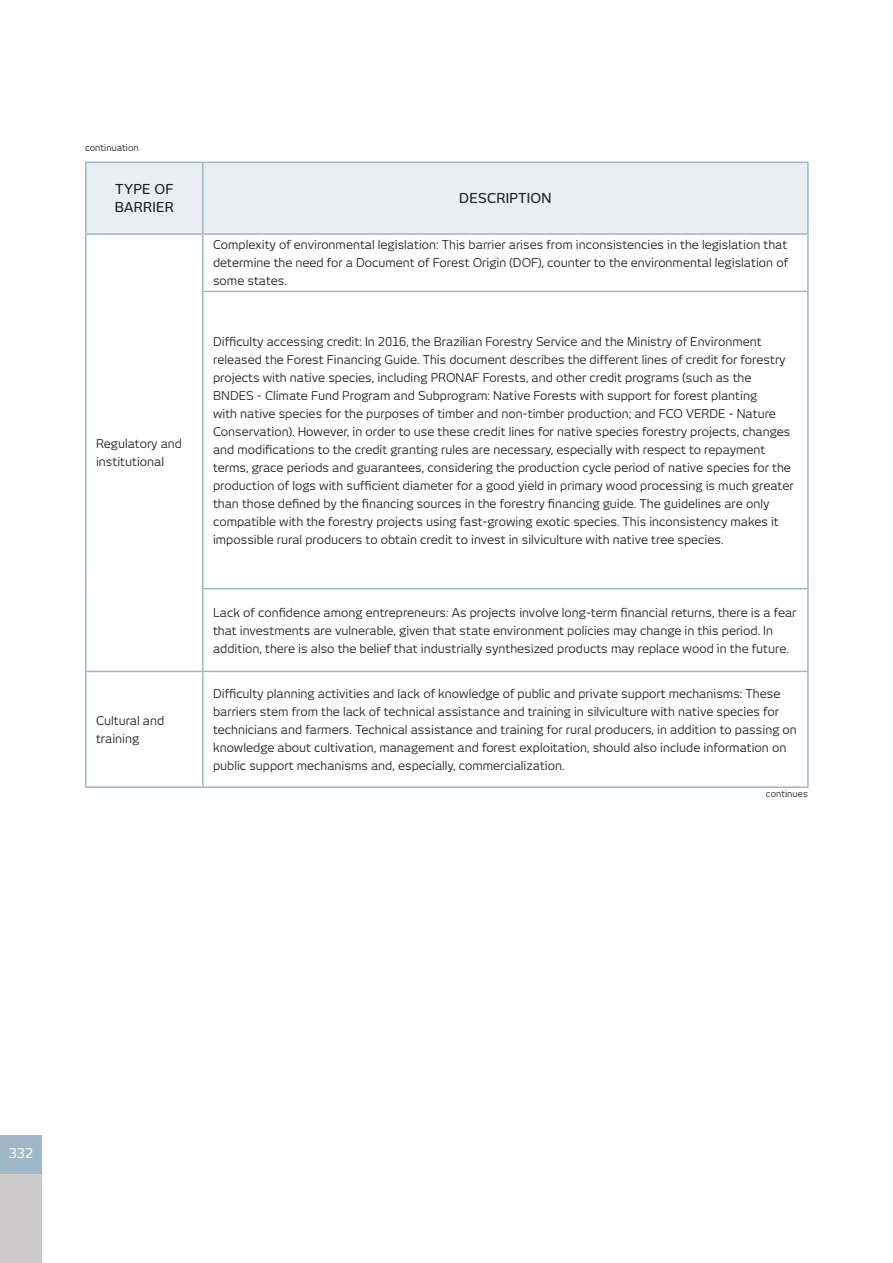
<style>
.page{position:relative;width:893px;height:1263px;background:#fff}
.page>*{position:absolute;margin:0;border:0;box-sizing:border-box;transform-origin:0 0}
.titulo_tabela{font:500 13.5px "New June";letter-spacing:.02em;color:#231f20}
.t1{font:500 13.5px "New June";color:#fff}
.texto_tabela{font:12px/18px "New June";color:#231f20}
.t2{font:9px "New June";color:#231f20}
</style>
<div class="page">
<div style="left:87px;top:163px;width:720px;height:70px;background:#e9eef1"></div>
<hr style="left:85px;top:162px;width:118px;height:1px;background:#a0b7c5">
<hr style="left:85px;top:163px;width:2px;height:70px;background:#a0b7c5">
<hr style="left:203px;top:162px;width:606px;height:1px;background:#a0b7c5">
<hr style="left:202px;top:163px;width:2px;height:70px;background:#a0b7c5">
<hr style="left:807px;top:163px;width:2px;height:70px;background:#a0b7c5">
<hr style="left:85px;top:233px;width:118px;height:2px;background:#a0b7c5">
<hr style="left:203px;top:233px;width:606px;height:2px;background:#a0b7c5">
<hr style="left:85px;top:235px;width:2px;height:56px;background:#a0b7c5">
<hr style="left:85px;top:291px;width:2px;height:298px;background:#a0b7c5">
<hr style="left:85px;top:589px;width:2px;height:82px;background:#a0b7c5">
<hr style="left:202px;top:235px;width:2px;height:56px;background:#a0b7c5">
<hr style="left:807px;top:235px;width:2px;height:56px;background:#a0b7c5">
<hr style="left:202px;top:291px;width:607px;height:1px;background:#a0b7c5">
<hr style="left:202px;top:292px;width:2px;height:296px;background:#a0b7c5">
<hr style="left:807px;top:292px;width:2px;height:296px;background:#a0b7c5">
<hr style="left:202px;top:588px;width:607px;height:1px;background:#a0b7c5">
<hr style="left:202px;top:589px;width:2px;height:82px;background:#a0b7c5">
<hr style="left:807px;top:589px;width:2px;height:82px;background:#a0b7c5">
<hr style="left:85px;top:671px;width:118px;height:1px;background:#a0b7c5">
<hr style="left:85px;top:672px;width:2px;height:114px;background:#a0b7c5">
<hr style="left:203px;top:671px;width:606px;height:1px;background:#a0b7c5">
<hr style="left:202px;top:672px;width:2px;height:114px;background:#a0b7c5">
<hr style="left:807px;top:672px;width:2px;height:114px;background:#a0b7c5">
<hr style="left:85px;top:786px;width:118px;height:2px;background:#a0b7c5">
<hr style="left:203px;top:786px;width:606px;height:2px;background:#a0b7c5">
<div style="left:0;top:1135px;width:42px;height:40px;background:#a0b7c5"></div>
<div style="left:0;top:1175px;width:42px;height:88px;background:#cdcbcc"></div>
<p class="t2" style="left:85px;top:142px;width:55px">continuation</p>
<p class="titulo_tabela" style="left:115px;top:182px;width:60px">TYPE OF</p>
<p class="titulo_tabela" style="left:115px;top:200px;width:61px">BARRIER</p>
<p class="texto_tabela" style="left:96px;top:435px;width:88px">Regulatory and institutional</p>
<p class="texto_tabela" style="left:96px;top:711px;width:70px">Cultural and training</p>
<p class="titulo_tabela" style="left:459px;top:191px;width:94px">DESCRIPTION</p>
<p class="texto_tabela" style="left:213px;top:236px;width:577px;text-align:justify">Complexity of environmental legislation: This barrier arises from inconsistencies in the legislation that determine the need for a Document of Forest Origin (DOF), counter to the environmental legislation of some states.</p>
<p class="texto_tabela" style="left:213px;top:332px;width:582px">Difficulty accessing credit: In 2016, the Brazilian Forestry Service and the Ministry of Environment released the Forest Financing Guide. This document describes the different lines of credit for forestry projects with native species, including PRONAF Forests, and other credit programs (such as the BNDES - Climate Fund Program and Subprogram: Native Forests with support for forest planting<br>with native species for the purposes of timber and non-timber production; and FCO VERDE - Nature Conservation). However, in order to use these credit lines for native species forestry projects, changes and modifications to the credit granting rules are necessary, especially with respect to repayment terms, grace periods and guarantees, considering the production cycle period of native species for the production of logs with sufficient diameter for a good yield in primary wood processing is much greater than those defined by the financing sources in the forestry financing guide. The guidelines are only compatible with the forestry projects using fast-growing exotic species. This inconsistency makes it impossible rural producers to obtain credit to invest in silviculture with native tree species.</p>
<p class="texto_tabela" style="left:213px;top:603px;width:585px">Lack of confidence among entrepreneurs: As projects involve long-term financial returns, there is a fear that investments are vulnerable, given that state environment policies may change in this period. In addition, there is also the belief that industrially synthesized products may replace wood in the future.</p>
<p class="texto_tabela" style="left:213px;top:684px;width:585px">Difficulty planning activities and lack of knowledge of public and private support mechanisms: These barriers stem from the lack of technical assistance and training in silviculture with native species for technicians and farmers. Technical assistance and training for rural producers, in addition to passing on knowledge about cultivation, management and forest exploitation, should also include information on public support mechanisms and, especially, commercialization.</p>
<p class="t2" style="left:766px;top:788px;width:43px">continues</p>
<p class="t1" style="left:9px;top:1145px;width:26px">332</p>
</div>
